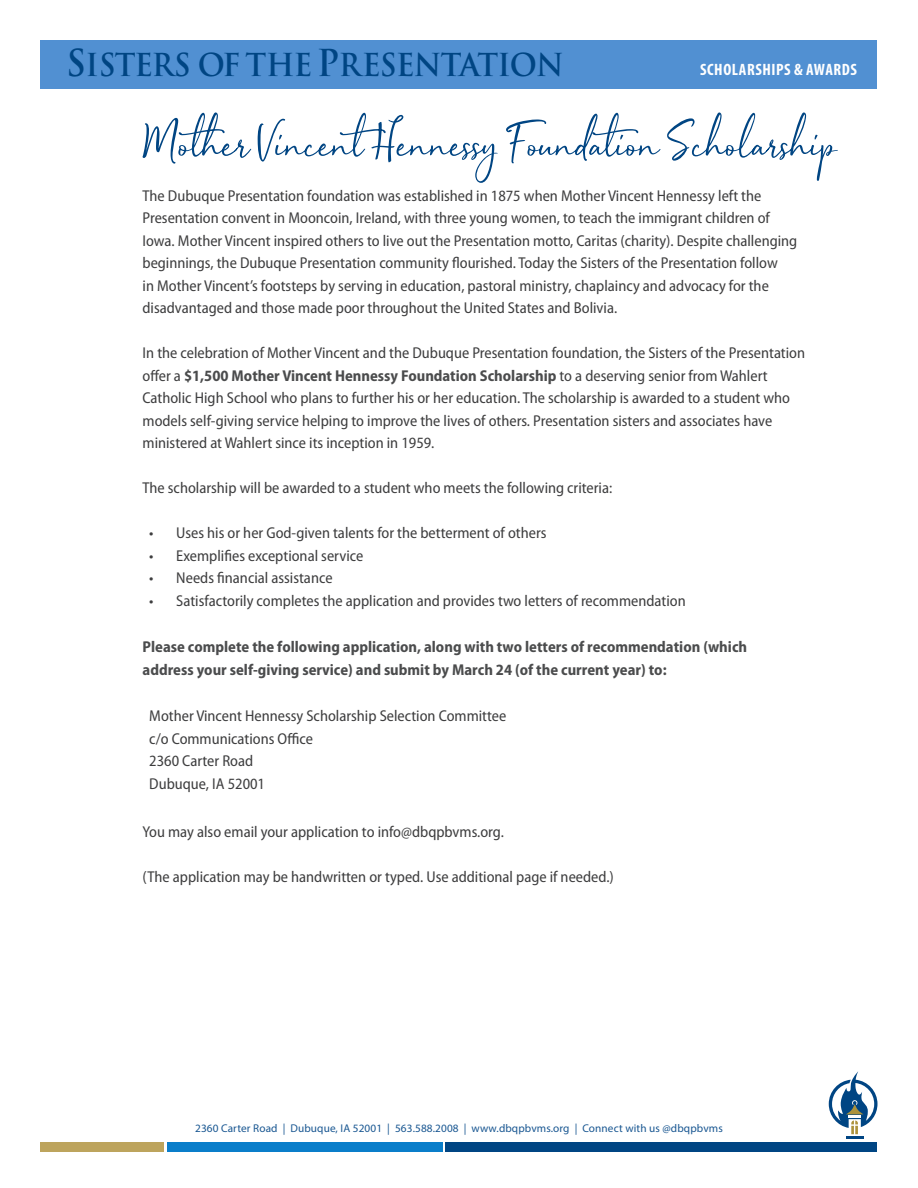
<style>
.page{position:relative;width:918px;height:1188px;background:#fff}
.page>*{position:absolute;margin:0;border:0;box-sizing:border-box;transform-origin:0 0}
.t1{font:700 30.75px "Trajan Pro";letter-spacing:-.03em;color:#004583;scale:.95 1}
.t2{font:700 condensed 16.5px "Myriad Pro";letter-spacing:.035em;color:#fff}
.t3{font:semi-condensed 15.75px/22.5px "Myriad Pro";color:#3e3e3f}
.t4{font:700 semi-condensed 15.75px/23.2px "Myriad Pro";color:#4b4c4d}
.t5{font:11.25px "Myriad Pro";letter-spacing:.01em;color:#185691}
.s1{font-size:36.15px}
.s2{font-weight:700;color:#4b4c4d}
</style>
<div class="page">
<div style="left:40px;top:40px;width:838px;height:49px;background:#5190d2"></div>
<svg style="left:829px;top:1071px;width:48px;height:67px"></svg>
<div style="left:446px;top:1143px;width:432px;height:9px;background:#004583"></div>
<div style="left:40px;top:1143px;width:124px;height:9px;background:#bda45d"></div>
<div style="left:167px;top:1143px;width:276px;height:9px;background:#0a7eca"></div>
<svg style="left:143px;top:112px;width:695px;height:71px"></svg>
<h1 class="t1" style="left:66px;top:46px;width:526px"><span class="s1">S</span>ISTERS OF THE <span class="s1">P</span>RESENTATION</h1>
<p class="t2" style="left:700px;top:59px;width:158px">SCHOLARSHIPS &amp; AWARDS</p>
<p class="t3" style="left:143px;top:184px;width:656px">The Dubuque Presentation foundation was established in 1875 when Mother Vincent Hennessy left the Presentation convent in Mooncoin, Ireland, with three young women, to teach the immigrant children of Iowa. Mother Vincent inspired others to live out the Presentation motto, Caritas (charity). Despite challenging beginnings, the Dubuque Presentation community flourished. Today the Sisters of the Presentation follow<br>in Mother Vincent’s footsteps by serving in education, pastoral ministry, chaplaincy and advocacy for the disadvantaged and those made poor throughout the United States and Bolivia.</p>
<p class="t3" style="left:143px;top:341px;width:664px">In the celebration of Mother Vincent and the Dubuque Presentation foundation, the Sisters of the Presentation offer a <span class="s2">$1,500 Mother Vincent Hennessy Foundation Scholarship</span> to a deserving senior from Wahlert Catholic High School who plans to further his or her education. The scholarship is awarded to a student who models self-giving service helping to improve the lives of others. Presentation sisters and associates have ministered at Wahlert since its inception in 1959.</p>
<p class="t3" style="left:143px;top:476px;width:471px">The scholarship will be awarded to a student who meets the following criteria:</p>
<p class="t3" style="left:149px;top:521px;width:399px">• Uses his or her God-given talents for the betterment of others</p>
<p class="t3" style="left:149px;top:544px;width:216px">• Exemplifies exceptional service</p>
<p class="t3" style="left:149px;top:566px;width:185px">• Needs financial assistance</p>
<p class="t3" style="left:149px;top:589px;width:538px">• Satisfactorily completes the application and provides two letters of recommendation</p>
<p class="t4" style="left:143px;top:635px;width:606px">Please complete the following application, along with two letters of recommendation (which address your self-giving service) and submit by March 24 (of the current year) to:</p>
<p class="t3" style="left:149px;top:704px;width:359px">Mother Vincent Hennessy Scholarship Selection Committee</p>
<p class="t3" style="left:149px;top:727px;width:165px">c/o Communications Office</p>
<p class="t3" style="left:149px;top:749px;width:105px">2360 Carter Road</p>
<p class="t3" style="left:149px;top:772px;width:117px">Dubuque, IA 52001</p>
<p class="t3" style="left:143px;top:820px;width:363px">You may also email your application to info@dbqpbvms.org.</p>
<p class="t3" style="left:143px;top:865px;width:473px">(The application may be handwritten or typed. Use additional page if needed.)</p>
<p class="t5" style="left:195px;top:1121px;width:529px">2360 Carter Road | Dubuque, IA 52001 | 563.588.2008 | www.dbqpbvms.org | Connect with us @dbqpbvms</p>
</div>
